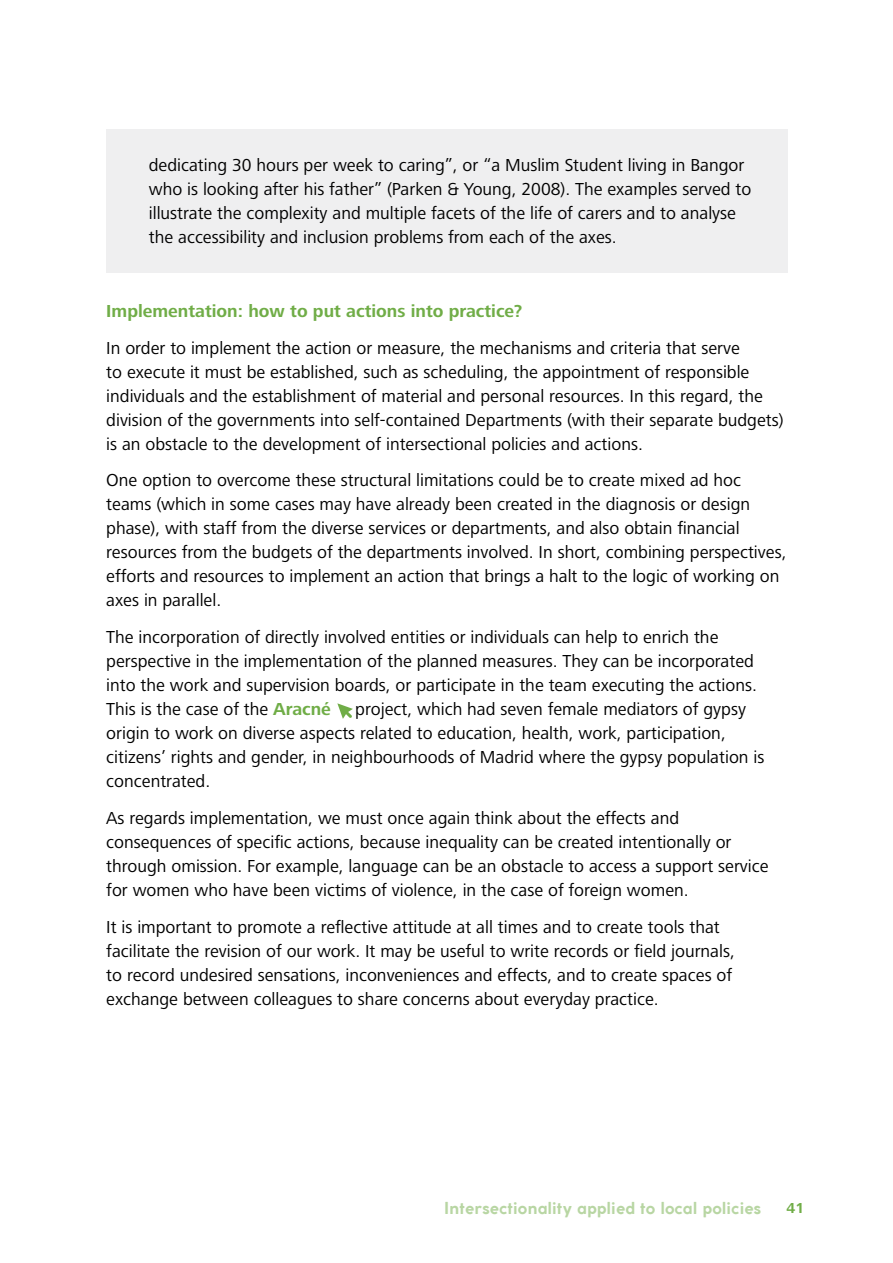
<style>
.page{position:relative;width:893px;height:1263px;background:#fff}
.page>*{position:absolute;margin:0;border:0;box-sizing:border-box;transform-origin:0 0}
.t1{font:18px/24px "Frutiger Next LT";color:#000}
.t2{font:700 18px "Frutiger Next LT";color:#70ad47}
.t3{font:700 16.5px "Coco Gothic";color:#b8d6a3}
.t4{font:700 15px "Frutiger Next LT";color:#70ad47}
.s1{font-weight:700;color:#70ad47}
</style>
<div class="page">
<div style="left:106px;top:129px;width:682px;height:143px;background:#efeff0"></div>
<svg style="left:337px;top:703px;width:16px;height:16px"></svg>
<p class="t1" style="left:149px;top:153px;width:604px">dedicating 30 hours per week to caring”, or “a Muslim Student living in Bangor who is looking after his father” (Parken &amp; Young, 2008). The examples served to illustrate the complexity and multiple facets of the life of carers and to analyse the accessibility and inclusion problems from each of the axes.</p>
<p class="t2" style="left:106px;top:301px;width:418px">Implementation: how to put actions into practice?</p>
<p class="t1" style="left:106px;top:336px;width:679px">In order to implement the action or measure, the mechanisms and criteria that serve<br>to execute it must be established, such as scheduling, the appointment of responsible individuals and the establishment of material and personal resources. In this regard, the division of the governments into self-contained Departments (with their separate budgets) is an obstacle to the development of intersectional policies and actions.</p>
<p class="t1" style="left:106px;top:468px;width:682px">One option to overcome these structural limitations could be to create mixed ad hoc teams (which in some cases may have already been created in the diagnosis or design phase), with staff from the diverse services or departments, and also obtain financial resources from the budgets of the departments involved. In short, combining perspectives, efforts and resources to implement an action that brings a halt to the logic of working on axes in parallel.</p>
<p class="t1" style="left:106px;top:625px;width:652px">The incorporation of directly involved entities or individuals can help to enrich the perspective in the implementation of the planned measures. They can be incorporated into the work and supervision boards, or participate in the team executing the actions.<br>This is the case of the <span class="s1">Aracné</span></p>
<p class="t1" style="left:106px;top:697px;width:660px;text-indent:249px">project, which had seven female mediators of gypsy origin to work on diverse aspects related to education, health, work, participation, citizens’ rights and gender, in neighbourhoods of Madrid where the gypsy population is concentrated.</p>
<p class="t1" style="left:106px;top:806px;width:664px">As regards implementation, we must once again think about the effects and consequences of specific actions, because inequality can be created intentionally or through omission. For example, language can be an obstacle to access a support service for women who have been victims of violence, in the case of foreign women.</p>
<p class="t1" style="left:106px;top:914px;width:630px">It is important to promote a reflective attitude at all times and to create tools that facilitate the revision of our work. It may be useful to write records or field journals, to record undesired sensations, inconveniences and effects, and to create spaces of exchange between colleagues to share concerns about everyday practice.</p>
<p class="t3" style="left:444px;top:1195px;width:319px">Intersectionality applied to local policies</p>
<p class="t4" style="left:786px;top:1199px;width:19px">41</p>
</div>
